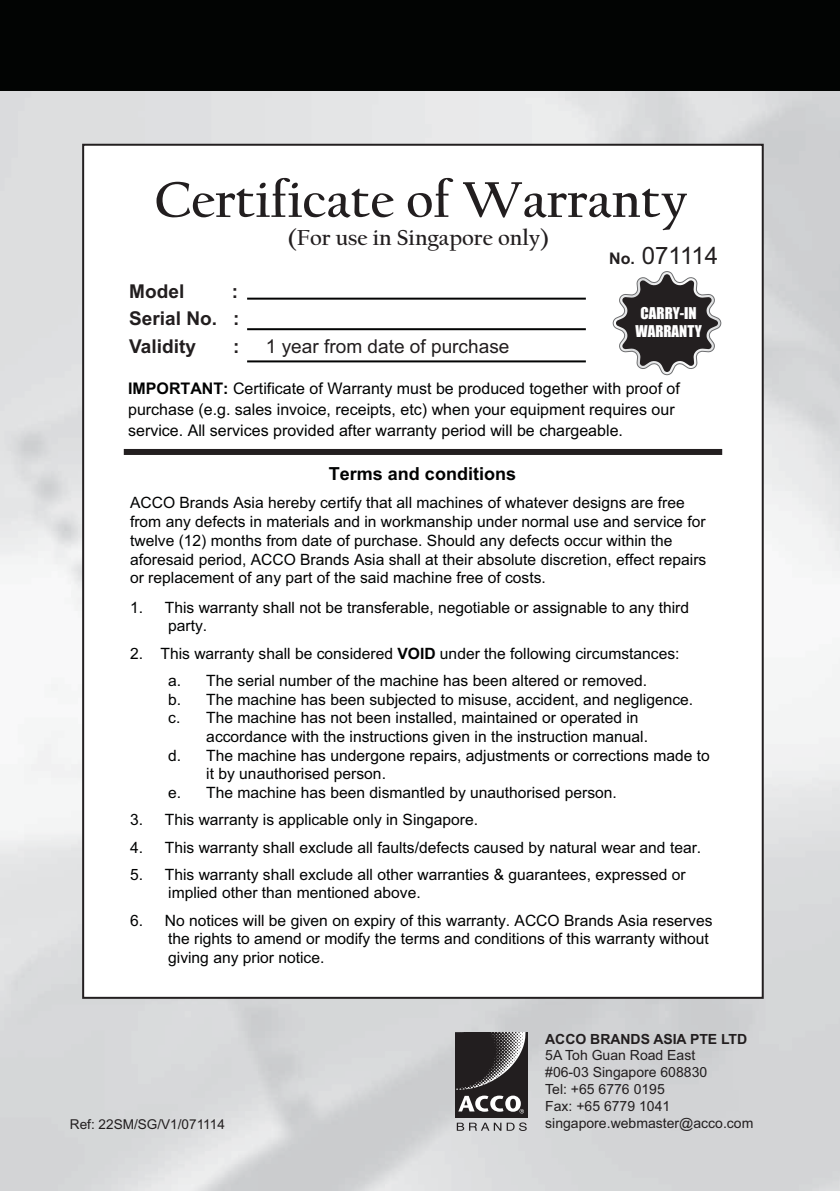
<style>
.page{position:relative;width:840px;height:1191px;background:#fff}
.page>*{position:absolute;margin:0;border:0;box-sizing:border-box;transform-origin:0 0}
.t1{font:700 52.4px "Californian FB";color:#221e1f}
.t2{font:24px "Arial";color:#221e1f}
.t3{font:700 22.6px "Californian FB";color:#221e1f}
.t4{font:700 19px/27.4px "Arial";color:#221e1f;text-align:justify}
.t5{font:19px "Arial";color:#221e1f}
.t6{font:700 18px "Arial";color:#010202}
.t7{font:16px/21.2px "Arial";color:#010202}
.t8{font:15.6px/18.8px "Arial";color:#010202}
.t9{font:15px/18px "Impact";color:#fff;text-align:center}
.t10{font:14px/16.8px "Arial";color:#221e1f}
.t11{font:700 14px "Arial";color:#221e1f}
.t12{font:13.6px "Arial";color:#221e1f}
.s1{font-weight:700;font-size:16px}
.s2{font-weight:700}
</style>
<div class="page">
<img style="left:0;top:90px;width:839px;height:1101px">
<div style="left:83px;top:145px;width:679px;height:852px;background:#fff"></div>
<hr style="left:247px;top:298px;width:338px;height:2px;background:#020303">
<hr style="left:247px;top:328px;width:338px;height:2px;background:#020303">
<hr style="left:247px;top:360px;width:338px;height:2px;background:#020303">
<div style="left:124px;top:449px;width:597px;height:6px;background:#231f20"></div>
<svg style="left:612px;top:271px;width:109px;height:104px"></svg>
<div style="left:0;top:0;width:839px;height:90px;background:#020403"></div>
<img style="left:455px;top:1032px;width:72px;height:85px">
<svg style="left:456px;top:1122px;width:70px;height:9px"></svg>
<svg style="left:458px;top:1095px;width:65px;height:18px"></svg>
<h1 class="t1" style="left:154px;top:168px;width:534px">Certificate of Warranty</h1>
<h3 class="t3" style="left:287px;top:224px;width:263px">(For use in Singapore only)</h3>
<p class="t4" style="left:129px;top:277px;width:56px">Model</p>
<h2 class="t2" style="left:609px;top:247px;width:110px"><span class="s1">No.</span> 071114</h2>
<p class="t4" style="left:129px;top:277px;width:112px;text-indent:103px">:<br>Serial No. :<br>Validity</p>
<p class="t9" style="left:635px;top:305px;width:68px">CARRY-IN<br>WARRANTY</p>
<p class="t4" style="left:233px;top:332px;width:8px">:</p>
<p class="t5" style="left:266px;top:339px;width:245px">1 year from date of purchase</p>
<p class="t7" style="left:128px;top:379px;width:553px"><span class="s2">IMPORTANT:</span> Certificate of Warranty must be produced together with proof of purchase (e.g. sales invoice, receipts, etc) when your equipment requires our service. All services provided after warranty period will be chargeable.</p>
<p class="t6" style="left:328px;top:463px;width:189px">Terms and conditions</p>
<p class="t8" style="left:130px;top:495px;width:577px">ACCO Brands Asia hereby certify that all machines of whatever designs are free from any defects in materials and in workmanship under normal use and service for twelve (12) months from date of purchase. Should any defects occur within the aforesaid period, ACCO Brands Asia shall at their absolute discretion, effect repairs or replacement of any part of the said machine free of costs.</p>
<p class="t8" style="left:168px;top:599px;width:522px;text-indent:-38px">1. This warranty shall not be transferable, negotiable or assignable to any third party.</p>
<p class="t8" style="left:130px;top:641px;width:550px;line-height:27.2px;text-align:center">2. This warranty shall be considered <span class="s2">VOID</span> under the following circumstances: a. The serial number of the machine has been altered or removed.</p>
<p class="t8" style="left:168px;top:691px;width:526px">b. The machine has been subjected to misuse, accident, and negligence.</p>
<p class="t8" style="left:168px;top:710px;width:471px">c. The machine has not been installed, maintained or operated in</p>
<p class="t8" style="left:206px;top:728px;width:443px">accordance with the instructions given in the instruction manual.</p>
<p class="t8" style="left:168px;top:747px;width:542px">d. The machine has undergone repairs, adjustments or corrections made to</p>
<p class="t8" style="left:206px;top:766px;width:181px">it by unauthorised person.</p>
<p class="t8" style="left:168px;top:785px;width:450px">e. The machine has been dismantled by unauthorised person.</p>
<p class="t8" style="left:130px;top:812px;width:349px">3. This warranty is applicable only in Singapore.</p>
<p class="t8" style="left:130px;top:839px;width:572px">4. This warranty shall exclude all faults/defects caused by natural wear and tear.</p>
<p class="t8" style="left:168px;top:866px;width:518px;text-indent:-38px">5. This warranty shall exclude all other warranties &amp; guarantees, expressed or implied other than mentioned above.</p>
<p class="t8" style="left:168px;top:912px;width:545px;text-indent:-38px">6. No notices will be given on expiry of this warranty. ACCO Brands Asia reserves the rights to amend or modify the terms and conditions of this warranty without giving any prior notice.</p>
<p class="t12" style="left:70px;top:1119px;width:156px">Ref: 22SM/SG/V1/071114</p>
<p class="t11" style="left:545px;top:1030px;width:203px">ACCO BRANDS ASIA PTE LTD</p>
<p class="t10" style="left:545px;top:1048px;width:209px">5A Toh Guan Road East<br>#06-03 Singapore 608830<br>Tel: +65 6776 0195<br>Fax: +65 6779 1041 singapore.webmaster@acco.com</p>
</div>
